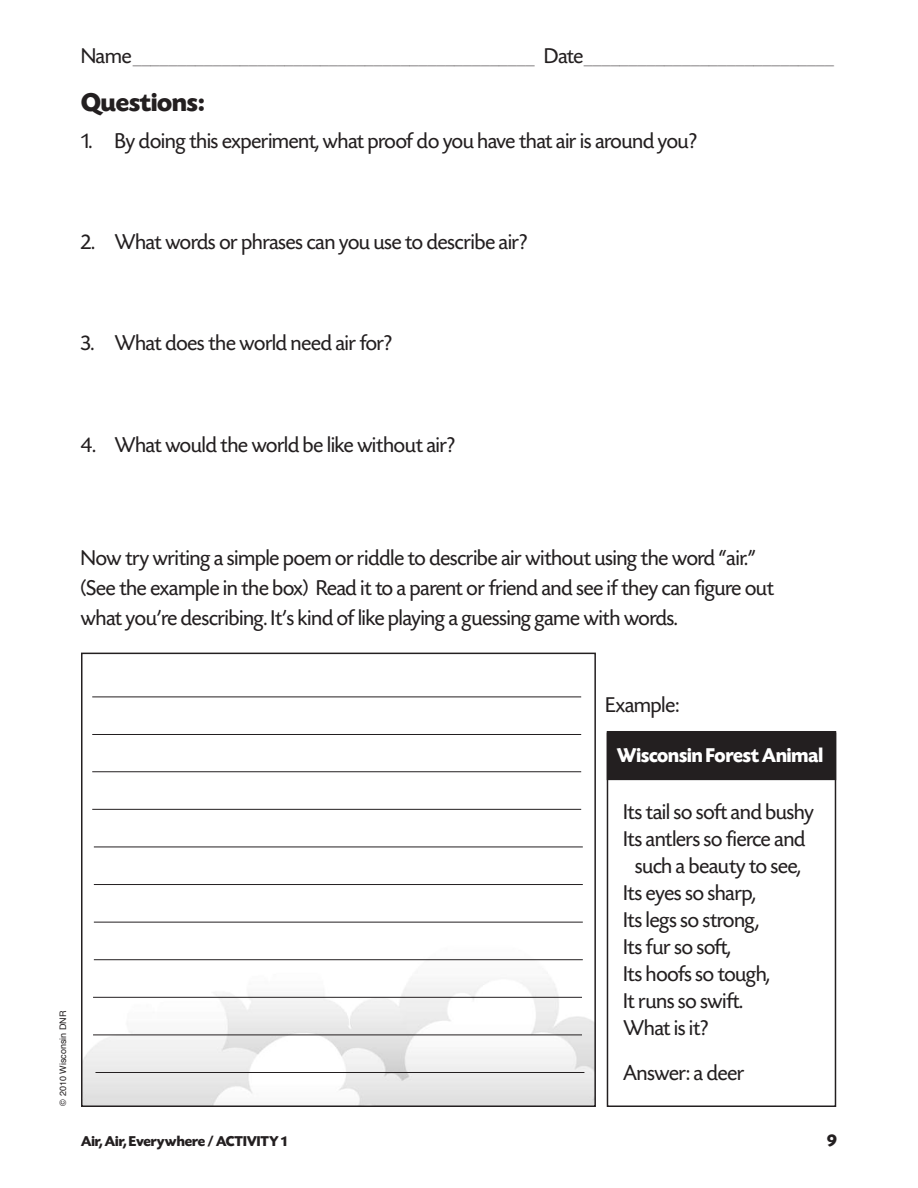
<style>
.page{position:relative;width:918px;height:1188px;background:#fff}
.page>*{position:absolute;margin:0;border:0;box-sizing:border-box;transform-origin:0 0}
.t1{font:700 27px "Today SH";color:#231f20}
.t2{font:22.5px/30px "Today SH";color:#231f20}
.t3{font:700 21px "Today SH";color:#fff;scale:.95 1}
.t4{font:700 18px "Today SH";color:#231f20}
.t5{font:700 15px "Today SH";color:#231f20}
.t6{font:9px "Helvetica";color:#231f20}
</style>
<div class="page">
<div style="left:607px;top:733px;width:229px;height:374px;border:2px solid #231f20"></div>
<div style="left:608px;top:732px;width:227px;height:47px;background:#231f20"></div>
<div style="left:607px;top:731px;width:229px;height:49px;border:2px solid #231f20"></div>
<img style="left:84px;top:959px;width:509px;height:145px">
<div style="left:81px;top:653px;width:515px;height:454px;border:2px solid #231f20"></div>
<hr style="left:92px;top:771px;width:489px;height:1px;background:#231f20">
<hr style="left:92px;top:809px;width:489px;height:1px;background:#231f20">
<hr style="left:94px;top:847px;width:489px;height:1px;background:#231f20">
<hr style="left:94px;top:884px;width:489px;height:1px;background:#231f20">
<hr style="left:94px;top:922px;width:489px;height:1px;background:#231f20">
<hr style="left:94px;top:959px;width:489px;height:1px;background:#231f20">
<hr style="left:93px;top:997px;width:489px;height:1px;background:#231f20">
<hr style="left:93px;top:1035px;width:489px;height:1px;background:#231f20">
<hr style="left:95px;top:1072px;width:489px;height:1px;background:#231f20">
<hr style="left:92px;top:697px;width:489px;height:1px;background:#231f20">
<hr style="left:92px;top:734px;width:489px;height:1px;background:#231f20">
<p class="t2" style="left:81px;top:40px;width:755px">Name_____________________________________________ Date____________________________</p>
<p class="t1" style="left:81px;top:86px;width:125px">Questions:</p>
<p class="t2" style="left:81px;top:125px;width:617px">1. By doing this experiment, what proof do you have that air is around you?</p>
<p class="t2" style="left:81px;top:227px;width:448px">2. What words or phrases can you use to describe air?</p>
<p class="t2" style="left:81px;top:328px;width:313px">3. What does the world need air for?</p>
<p class="t2" style="left:81px;top:429px;width:376px">4. What would the world be like without air?</p>
<p class="t2" style="left:81px;top:542px;width:695px">Now try writing a simple poem or riddle to describe air without using the word “air.” (See the example in the box) Read it to a parent or friend and see if they can figure out what you’re describing. It’s kind of like playing a guessing game with words.</p>
<p class="t2" style="left:606px;top:689px;width:75px">Example:</p>
<p class="t3" style="left:617px;top:743px;width:219px">Wisconsin Forest Animal</p>
<p class="t6" style="left:59px;top:1106px;width:96px;rotate:-90deg">© 2010 Wisconsin DNR</p>
<p class="t2" style="left:624px;top:797px;width:192px">Its tail so soft and bushy</p>
<p class="t2" style="left:624px;top:824px;width:183px">Its antlers so fierce and</p>
<p class="t2" style="left:635px;top:851px;width:167px">such a beauty to see,</p>
<p class="t2" style="left:624px;top:878px;width:134px">Its eyes so sharp,</p>
<p class="t2" style="left:624px;top:905px;width:137px">Its legs so strong,</p>
<p class="t2" style="left:624px;top:932px;width:109px">Its fur so soft,</p>
<p class="t2" style="left:624px;top:959px;width:148px">Its hoofs so tough,</p>
<p class="t2" style="left:624px;top:986px;width:121px">It runs so swift.</p>
<p class="t2" style="left:624px;top:1013px;width:87px">What is it?</p>
<p class="t2" style="left:624px;top:1058px;width:122px">Answer: a deer</p>
<p class="t5" style="left:81px;top:1132px;width:207px">Air, Air, Everywhere / ACTIVITY 1</p>
<p class="t4" style="left:827px;top:1129px;width:11px">9</p>
</div>
